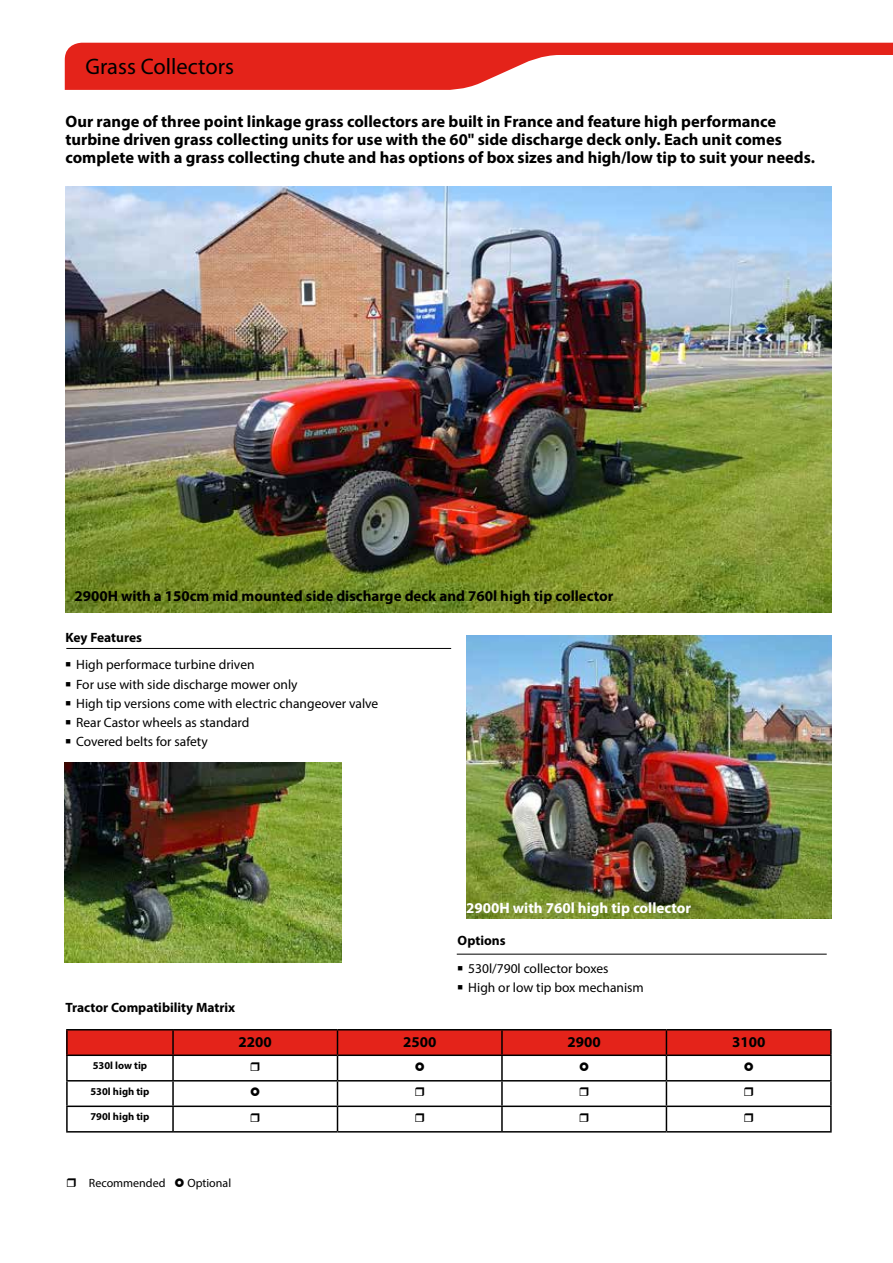
<style>
.page{position:relative;width:893px;height:1263px;background:#fff}
.page>*{position:absolute;margin:0;border:0;box-sizing:border-box;transform-origin:0 0}
.t1{font:22.5px "Myriad Pro";color:#000}
.t2{font:700 16.5px/18px "Myriad Pro";color:#000}
.t3{font:700 15px "Myriad Pro";color:#000}
.t4{font:700 15px "Myriad Pro";color:#fff}
.t5{font:13.5px "Myriad Pro";color:#000}
.t6{font:700 13.5px "Myriad Pro";color:#000}
.t7{font:12px "Myriad Pro";color:#000}
.t8{font:700 10.5px "Myriad Pro";color:#000}
</style>
<div class="page">
<svg style="left:64px;top:43px;width:829px;height:47px"></svg>
<img style="left:65px;top:187px;width:766px;height:425px">
<img style="left:466px;top:635px;width:366px;height:283px">
<img style="left:65px;top:763px;width:276px;height:200px">
<div style="left:67px;top:1030px;width:106px;height:25px;background:#e4231a"></div>
<hr style="left:66px;top:1029px;width:107px;height:1px;background:#000">
<hr style="left:66px;top:1030px;width:2px;height:24px;background:#000">
<hr style="left:173px;top:1029px;width:164px;height:1px;background:#000">
<hr style="left:172px;top:1030px;width:2px;height:24px;background:#000">
<hr style="left:337px;top:1029px;width:165px;height:1px;background:#000">
<hr style="left:502px;top:1029px;width:164px;height:1px;background:#000">
<hr style="left:666px;top:1029px;width:166px;height:1px;background:#000">
<hr style="left:830px;top:1030px;width:2px;height:24px;background:#000">
<hr style="left:66px;top:1054px;width:107px;height:2px;background:#000">
<hr style="left:66px;top:1056px;width:2px;height:24px;background:#000">
<hr style="left:172px;top:1056px;width:2px;height:24px;background:#000">
<hr style="left:666px;top:1054px;width:166px;height:2px;background:#000">
<hr style="left:830px;top:1056px;width:2px;height:24px;background:#000">
<hr style="left:66px;top:1080px;width:107px;height:1px;background:#000">
<hr style="left:66px;top:1081px;width:2px;height:24px;background:#000">
<hr style="left:172px;top:1081px;width:2px;height:24px;background:#000">
<hr style="left:666px;top:1080px;width:166px;height:1px;background:#000">
<hr style="left:830px;top:1081px;width:2px;height:24px;background:#000">
<hr style="left:66px;top:1105px;width:107px;height:2px;background:#000">
<hr style="left:66px;top:1107px;width:2px;height:24px;background:#000">
<hr style="left:172px;top:1107px;width:2px;height:24px;background:#000">
<hr style="left:666px;top:1105px;width:166px;height:2px;background:#000">
<hr style="left:830px;top:1107px;width:2px;height:24px;background:#000">
<hr style="left:66px;top:1131px;width:107px;height:1px;background:#000">
<hr style="left:173px;top:1131px;width:164px;height:1px;background:#000">
<hr style="left:337px;top:1131px;width:165px;height:1px;background:#000">
<hr style="left:502px;top:1131px;width:164px;height:1px;background:#000">
<hr style="left:666px;top:1131px;width:166px;height:1px;background:#000">
<hr style="left:66px;top:648px;width:385px;height:1px;background:#000">
<hr style="left:457px;top:954px;width:370px;height:1px;background:#000">
<svg style="left:173px;top:1030px;width:658px;height:101px"></svg>
<h1 class="t1" style="left:85px;top:53px;width:150px">Grass Collectors</h1>
<p class="t2" style="left:65px;top:112px;width:751px">Our range of three point linkage grass collectors are built in France and feature high performance turbine driven grass collecting units for use with the 60" side discharge deck only. Each unit comes complete with a grass collecting chute and has options of box sizes and high/low tip to suit your needs.</p>
<p class="t3" style="left:74px;top:587px;width:541px">2900H with a 150cm mid mounted side discharge deck and 760l high tip collector</p>
<p class="t6" style="left:65px;top:628px;width:78px">Key Features</p>
<p class="t5" style="left:65px;top:656px;width:191px">■ High performace turbine driven</p>
<p class="t5" style="left:65px;top:676px;width:234px">■ For use with side discharge mower only</p>
<p class="t5" style="left:65px;top:695px;width:314px">■ High tip versions come with electric changeover valve</p>
<p class="t5" style="left:65px;top:714px;width:186px">■ Rear Castor wheels as standard</p>
<p class="t5" style="left:65px;top:733px;width:144px">■ Covered belts for safety</p>
<p class="t6" style="left:65px;top:998px;width:171px">Tractor Compatibility Matrix</p>
<p class="t4" style="left:466px;top:898px;width:226px">2900H with 760l high tip collector</p>
<p class="t6" style="left:458px;top:931px;width:50px">Options</p>
<p class="t5" style="left:458px;top:960px;width:152px">■ 530l/790l collector boxes</p>
<p class="t5" style="left:458px;top:979px;width:188px">■ High or low tip box mechanism</p>
<p class="t8" style="left:93px;top:1059px;width:56px">530l low tip</p>
<p class="t8" style="left:90px;top:1084px;width:60px">530l high tip</p>
<p class="t8" style="left:90px;top:1110px;width:60px">790l high tip</p>
<p class="t3" style="left:239px;top:1032px;width:35px">2200</p>
<p class="t3" style="left:403px;top:1032px;width:35px">2500</p>
<p class="t3" style="left:568px;top:1032px;width:35px">2900</p>
<p class="t3" style="left:732px;top:1032px;width:35px">3100</p>
<p class="t7" style="left:89px;top:1176px;width:78px">Recommended</p>
<p class="t7" style="left:187px;top:1176px;width:45px">Optional</p>
</div>
